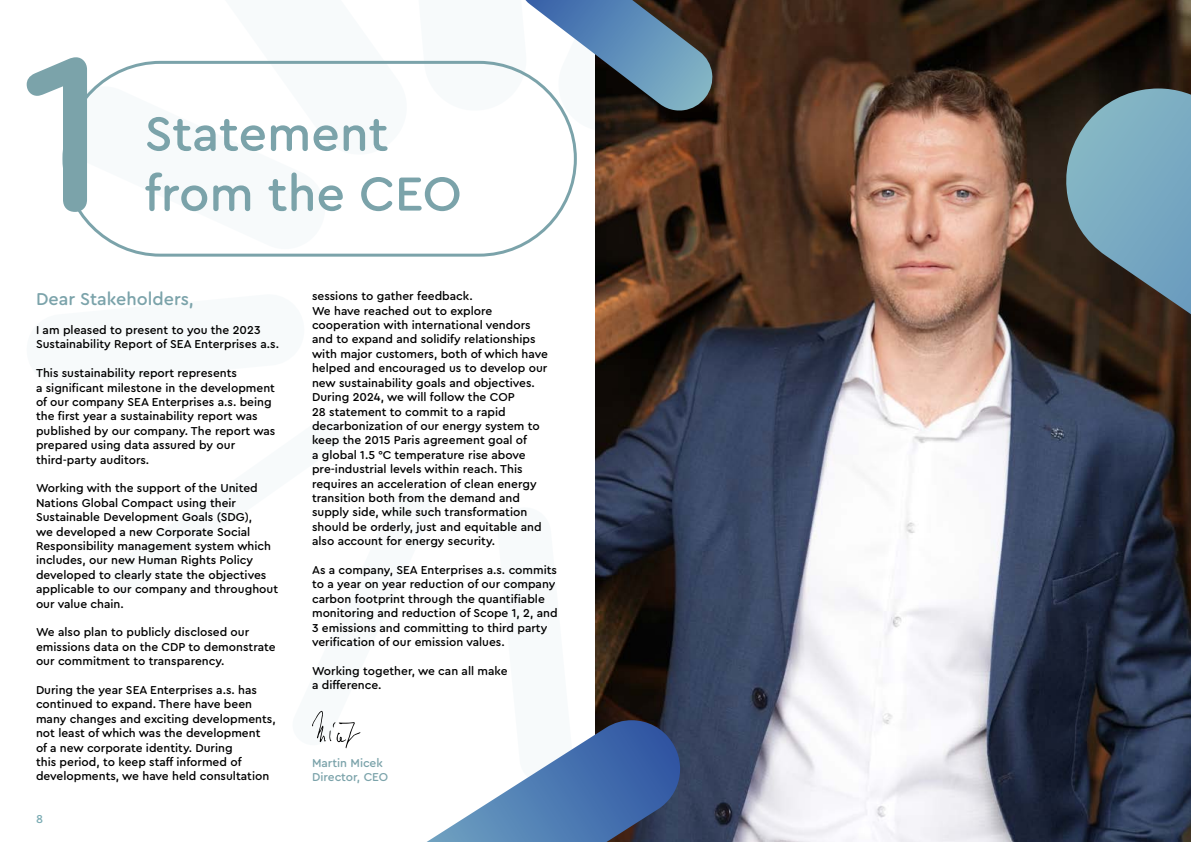
<style>
.page{position:relative;width:1191px;height:842px;background:#fff}
.page>*{position:absolute;margin:0;border:0;box-sizing:border-box;transform-origin:0 0}
.t1{font:500 226.7px "Cera Round Pro";color:#7ba3aa}
.t2{font:500 50.1px/60.1px "Cera Round Pro";color:#7ba3aa}
.t3{font:500 18px "Cera Round Pro";color:#7ba3aa}
.t4{font:500 12px/14.4px "Cera Round Pro";color:#000}
.t5{font:500 12px/14.4px "Cera Round Pro";color:#7ba3aa}
.t6{font:500 12px "Cera Round Pro";color:#7aabb3}
</style>
<div class="page">
<svg style="left:66px;top:86px;width:68px;height:164px"></svg>
<img style="left:595px;top:0;width:596px;height:842px">
<svg style="left:312px;top:488px;width:369px;height:354px"></svg>
<svg style="left:199px;top:0;width:558px;height:219px"></svg>
<svg style="left:1027px;top:88px;width:164px;height:304px"></svg>
<h1 class="t1" style="left:21px;top:-23px;width:90px">1</h1>
<h2 class="t2" style="left:145px;top:101px;width:318px">Statement from the CEO</h2>
<h3 class="t3" style="left:36px;top:287px;width:159px">Dear Stakeholders,</h3>
<p class="t4" style="left:36px;top:322px;width:244px">I am pleased to present to you the 2023<br>Sustainability Report of SEA Enterprises a.s.</p>
<p class="t4" style="left:36px;top:365px;width:241px">This sustainability report represents<br>a significant milestone in the development of our company SEA Enterprises a.s. being the first year a sustainability report was published by our company. The report was prepared using data assured by our third-party auditors.</p>
<p class="t4" style="left:36px;top:480px;width:244px">Working with the support of the United Nations Global Compact using their Sustainable Development Goals (SDG),<br>we developed a new Corporate Social Responsibility management system which includes, our new Human Rights Policy developed to clearly state the objectives applicable to our company and throughout our value chain.</p>
<p class="t4" style="left:36px;top:624px;width:241px">We also plan to publicly disclosed our emissions data on the CDP to demonstrate our commitment to transparency.</p>
<p class="t4" style="left:36px;top:682px;width:241px">During the year SEA Enterprises a.s. has continued to expand. There have been many changes and exciting developments, not least of which was the development<br>of a new corporate identity. During<br>this period, to keep staff informed of developments, we have held consultation</p>
<p class="t6" style="left:36px;top:810px;width:8px">8</p>
<p class="t4" style="left:312px;top:288px;width:237px">sessions to gather feedback.<br>We have reached out to explore cooperation with international vendors and to expand and solidify relationships with major customers, both of which have helped and encouraged us to develop our new sustainability goals and objectives.<br>During 2024, we will follow the COP<br>28 statement to commit to a rapid decarbonization of our energy system to keep the 2015 Paris agreement goal of<br>a global 1.5 °C temperature rise above pre-industrial levels within reach. This requires an acceleration of clean energy transition both from the demand and supply side, while such transformation should be orderly, just and equitable and also account for energy security.</p>
<p class="t4" style="left:312px;top:562px;width:247px">As a company, SEA Enterprises a.s. commits to a year on year reduction of our company carbon footprint through the quantifiable monitoring and reduction of Scope 1, 2, and 3 emissions and committing to third party verification of our emission values.</p>
<p class="t4" style="left:312px;top:663px;width:197px">Working together, we can all make a difference.</p>
<p class="t5" style="left:312px;top:755px;width:78px">Martin Micek<br>Director, CEO</p>
</div>
